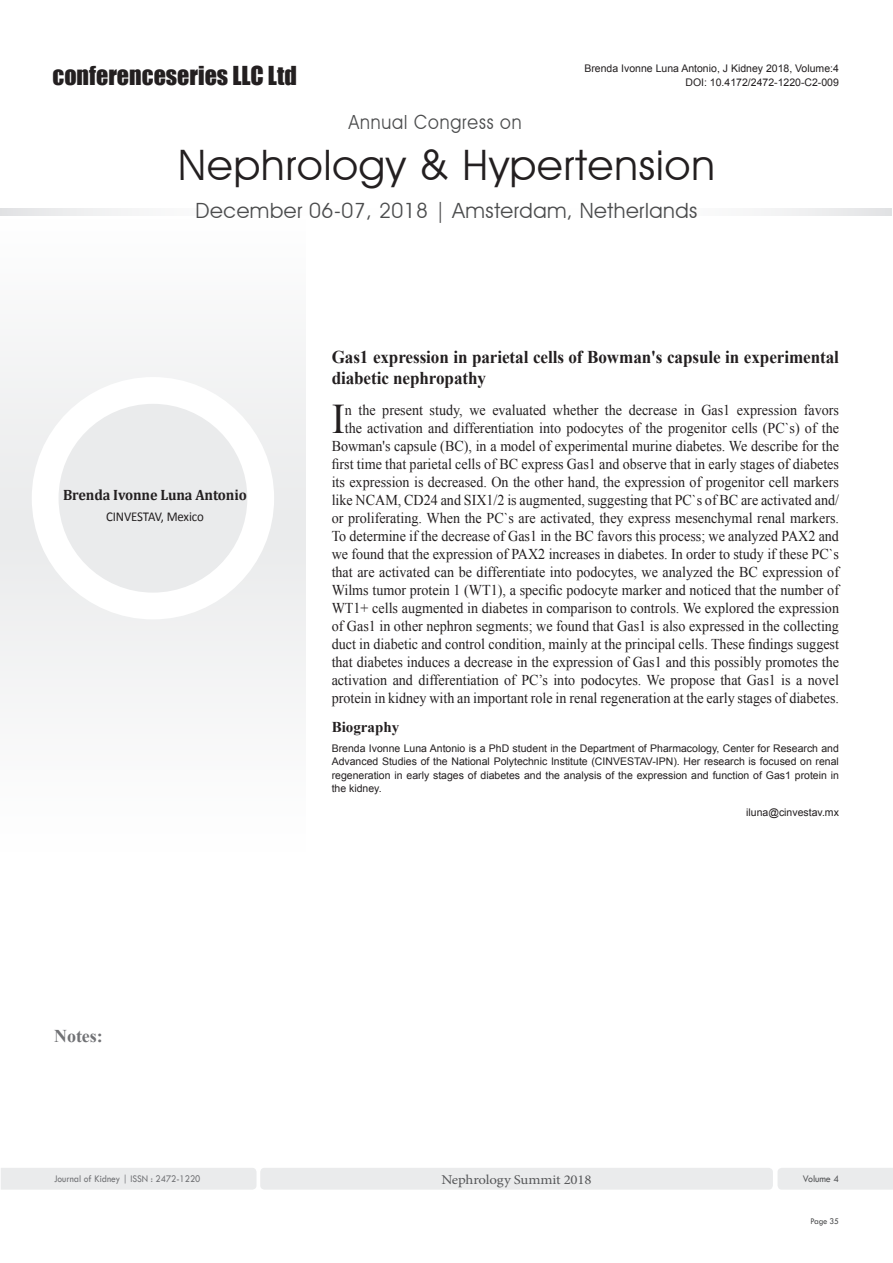
<style>
.page{position:relative;width:893px;height:1263px;background:#fff}
.page>*{position:absolute;margin:0;border:0;box-sizing:border-box;transform-origin:0 0}
.Bio_Heading{font:42.15px "Times New Roman";color:#231f20;scale:.94 1}
.t1{font:42px "Avant Garde IT Cby BT";letter-spacing:.025em;color:#231f20}
.t2{font:24px "Impact";color:#231f20}
.t3{font:21px "Avant Garde IT Cby BT";letter-spacing:.025em;color:#4b4c4d}
.t4{font:19.5px "Avant Garde IT Cby BT";letter-spacing:.05em;color:#4b4c4d;scale:.9 1}
.t5{font:700 18px/21px "Times New Roman";letter-spacing:-.005em;color:#231f20;scale:.95 1}
.t6{font:700 18px "Times New Roman";color:#717275}
.Bio_Heading-2{font:15px/18px "Times New Roman";color:#231f20;text-align:right;scale:.94 1}
.t7{font:700 15px "Cambria";letter-spacing:-.01em;color:#231f20;scale:.95 1}
.Bio_Heading-3{font:700 15px "Times New Roman";color:#231f20}
.t8{font:13.5px "Minion Pro";letter-spacing:-.01em;color:#57585a;scale:1.1 1}
.t9{font:13.5px "Calibri";letter-spacing:-.01em;color:#231f20;scale:.95 1}
.Biography{font:10.5px/13.5px "Arial";color:#231f20;text-align:justify}
.t10{font:10.5px "Tw Cen";color:#717275;scale:.9 1}
.t11{font:10.5px "Tw Cen";letter-spacing:-.01em;color:#57585a;scale:.95 1}
.t12{font:9px "Tw Cen";letter-spacing:-.02em;color:#4b4c4d;scale:.95 1}
</style>
<div class="page">
<svg style="left:0;top:208px;width:891px;height:8px"></svg>
<div style="left:778px;top:1168px;width:115px;height:21px;background:#eaebec"></div>
<div style="left:0;top:535px;width:306px;height:316px;background:#f6f6f7"></div>
<div style="left:0;top:219px;width:306px;height:316px;background:#f6f7f7"></div>
<div style="left:1px;top:1168px;width:255px;height:21px;background:#eaebec"></div>
<div style="left:260px;top:1168px;width:513px;height:21px;background:#eaebec;border-radius:4px"></div>
<div style="left:32px;top:377px;width:242px;height:242px;background:#fff;border-radius:50%"></div>
<div style="left:59px;top:404px;width:188px;height:189px;background:#eaebec;border-radius:50%"></div>
<h3 class="t2" style="left:52px;top:56px;width:246px">conferenceseries LLC Ltd</h3>
<h3 class="t4" style="left:349px;top:110px;width:193px">Annual Congress on</h3>
<p class="Biography" style="left:584px;top:61px;width:256px">Brenda Ivonne Luna Antonio, J Kidney 2018, Volume:4</p>
<p class="Biography" style="left:685px;top:76px;width:155px">DOI: 10.4172/2472-1220-C2-009</p>
<h2 class="t1" style="left:178px;top:140px;width:538px">Nephrology &amp; Hypertension</h2>
<h3 class="t3" style="left:196px;top:197px;width:503px">December 06-07, 2018 | Amsterdam, Netherlands</h3>
<p class="t7" style="left:63px;top:484px;width:195px">Brenda Ivonne Luna Antonio</p>
<p class="t9" style="left:106px;top:508px;width:104px">CINVESTAV, Mexico</p>
<p class="t6" style="left:54px;top:1024px;width:50px">Notes:</p>
<p class="t5" style="left:332px;top:346px;width:535px">Gas1 expression in parietal cells of Bowman's capsule in experimental diabetic nephropathy</p>
<p class="Bio_Heading" style="left:332px;top:391px;width:16px">I</p>
<p class="Bio_Heading-2" style="left:332px;top:401px;width:541px">n the present study, we evaluated whether the decrease in Gas1 expression favors the activation and differentiation into podocytes of the progenitor cells (PC`s) of the Bowman's capsule (BC), in a model of experimental murine diabetes. We describe for the first time that parietal cells of BC express Gas1 and observe that in early stages of diabetes its expression is decreased. On the other hand, the expression of progenitor cell markers like NCAM, CD24 and SIX1/2 is augmented, suggesting that PC`s of BC are activated and/ or proliferating. When the PC`s are activated, they express mesenchymal renal markers.<br>To determine if the decrease of Gas1 in the BC favors this process; we analyzed PAX2 and we found that the expression of PAX2 increases in diabetes. In order to study if these PC`s that are activated can be differentiate into podocytes, we analyzed the BC expression of Wilms tumor protein 1 (WT1), a specific podocyte marker and noticed that the number of WT1+ cells augmented in diabetes in comparison to controls. We explored the expression of Gas1 in other nephron segments; we found that Gas1 is also expressed in the collecting duct in diabetic and control condition, mainly at the principal cells. These findings suggest that diabetes induces a decrease in the expression of Gas1 and this possibly promotes the activation and differentiation of PC’s into podocytes. We propose that Gas1 is a novel protein in kidney with an important role in renal regeneration at the early stages of diabetes.</p>
<p class="Bio_Heading-3" style="left:332px;top:716px;width:69px">Biography</p>
<p class="Biography" style="left:332px;top:741px;width:509px">Brenda Ivonne Luna Antonio is a PhD student in the Department of Pharmacology, Center for Research and Advanced Studies of the National Polytechnic Institute (CINVESTAV-IPN). Her research is focused on renal regeneration in early stages of diabetes and the analysis of the expression and function of Gas1 protein in the kidney.</p>
<p class="Biography" style="left:746px;top:806px;width:94px">iluna@cinvestav.mx</p>
<p class="t8" style="left:441px;top:1170px;width:138px">Nephrology Summit 2018</p>
<p class="t10" style="left:54px;top:1173px;width:164px">Journal of Kidney | ISSN : 2472-1220</p>
<p class="t11" style="left:803px;top:1173px;width:40px">Volume 4</p>
<p class="t12" style="left:810px;top:1215px;width:32px">Page 35</p>
</div>
